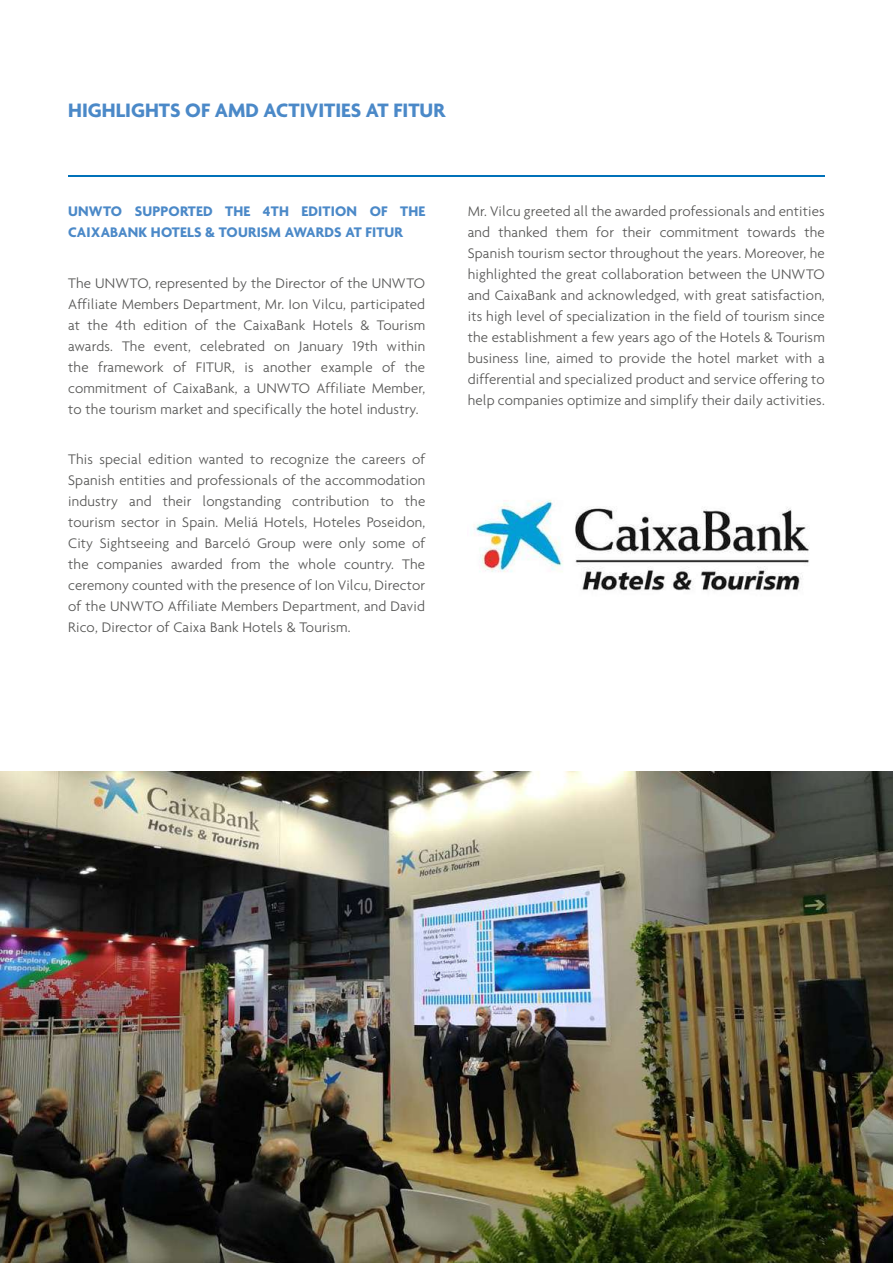
<style>
.page{position:relative;width:893px;height:1263px;background:#fff}
.page>*{position:absolute;margin:0;border:0;box-sizing:border-box;transform-origin:0 0}
.t1{font:700 21px "Agenda";color:#4b89c8}
.t2{font:300 15px/21px "Agenda";letter-spacing:.01em;color:#575756;text-align:justify}
.t3{font:700 15px/21px "Agenda";letter-spacing:.01em;color:#4b89c8}
</style>
<div class="page">
<hr style="left:68px;top:175px;width:757px;height:2px;background:#0071b9">
<img style="left:0;top:772px;width:893px;height:491px">
<img style="left:473px;top:500px;width:337px;height:91px">
<h1 class="t1" style="left:68px;top:99px;width:379px">HIGHLIGHTS OF AMD ACTIVITIES AT FITUR</h1>
<p class="t3" style="left:68px;top:202px;width:358px">UNWTO SUPPORTED THE 4TH EDITION OF THE<br>CAIXABANK HOTELS &amp; TOURISM AWARDS AT FITUR</p>
<p class="t2" style="left:68px;top:272px;width:359px">The UNWTO, represented by the Director of the UNWTO Affiliate Members Department, Mr. Ion Vilcu, participated at the 4th edition of the CaixaBank Hotels &amp; Tourism awards. The event, celebrated on January 19th within the framework of FITUR, is another example of the commitment of CaixaBank, a UNWTO Affiliate Member, to the tourism market and specifically the hotel industry.</p>
<p class="t2" style="left:68px;top:449px;width:359px">This special edition wanted to recognize the careers of Spanish entities and professionals of the accommodation industry and their longstanding contribution to the tourism sector in Spain. Meliá Hotels, Hoteles Poseidon, City Sightseeing and Barceló Group were only some of the companies awarded from the whole country. The ceremony counted with the presence of Ion Vilcu, Director of the UNWTO Affiliate Members Department, and David Rico, Director of Caixa Bank Hotels &amp; Tourism.</p>
<p class="t2" style="left:468px;top:201px;width:359px">Mr. Vilcu greeted all the awarded professionals and entities and thanked them for their commitment towards the Spanish tourism sector throughout the years. Moreover, he highlighted the great collaboration between the UNWTO and CaixaBank and acknowledged, with great satisfaction, its high level of specialization in the field of tourism since the establishment a few years ago of the Hotels &amp; Tourism business line, aimed to provide the hotel market with a differential and specialized product and service offering to help companies optimize and simplify their daily activities.</p>
</div>
